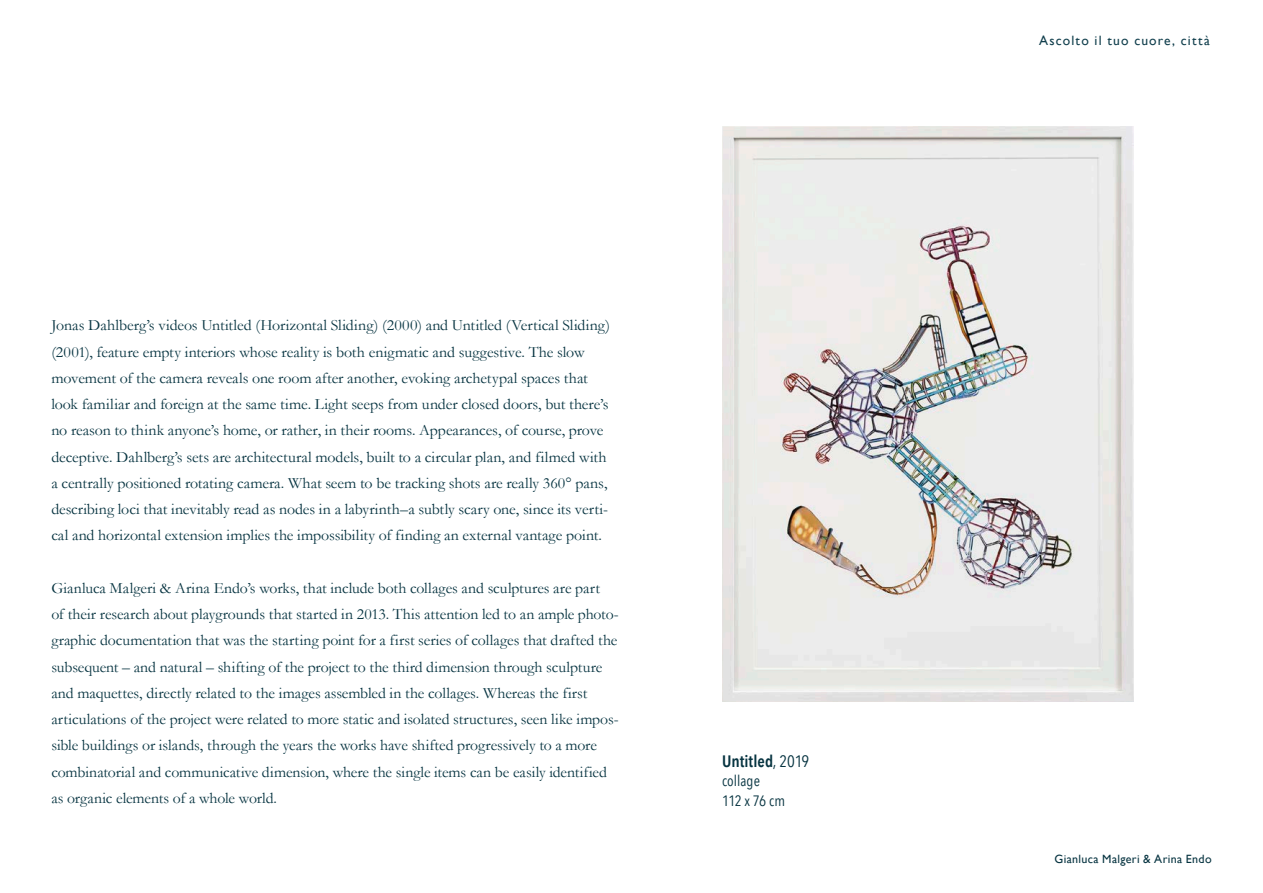
<style>
.page{position:relative;width:1263px;height:893px;background:#fff}
.page>*{position:absolute;margin:0;border:0;box-sizing:border-box;transform-origin:0 0}
.t1{font:600 16.5px "Avenir Next Condensed";color:#073441}
.t2{font:15.75px/26.2px "Garamond";letter-spacing:-.005em;color:#073441}
.t3{font:15px/19.5px "Avenir Next Condensed";color:#073441}
.t4{font:13.5px "Gill Sans";letter-spacing:.085em;color:#113f4d}
.t5{font:12px "Gill Sans";letter-spacing:.03em;color:#073441}
.s1{font-weight:400}
</style>
<div class="page">
<img style="left:722px;top:126px;width:411px;height:576px">
<p class="t2" style="left:51px;top:313px;width:560px">Jonas Dahlberg’s videos Untitled (Horizontal Sliding) (2000) and Untitled (Vertical Sliding) (2001), feature empty interiors whose reality is both enigmatic and suggestive. The slow movement of the camera reveals one room after another, evoking archetypal spaces that look familiar and foreign at the same time. Light seeps from under closed doors, but there’s no reason to think anyone’s home, or rather, in their rooms. Appearances, of course, prove deceptive. Dahlberg’s sets are architectural models, built to a circular plan, and filmed with a centrally positioned rotating camera. What seem to be tracking shots are really 360° pans, describing loci that inevitably read as nodes in a labyrinth–a subtly scary one, since its verti&shy;cal and horizontal extension implies the impossibility of finding an external vantage point.</p>
<p class="t2" style="left:51px;top:575px;width:569px">Gianluca Malgeri &amp; Arina Endo’s works, that include both collages and sculptures are part<br>of their research about playgrounds that started in 2013. This attention led to an ample photo&shy;graphic documentation that was the starting point for a first series of collages that drafted the subsequent – and natural – shifting of the project to the third dimension through sculpture and maquettes, directly related to the images assembled in the collages. Whereas the first articulations of the project were related to more static and isolated structures, seen like impos&shy;sible buildings or islands, through the years the works have shifted progressively to a more combinatorial and communicative dimension, where the single items can be easily identified as organic elements of a whole world.</p>
<p class="t1" style="left:722px;top:750px;width:89px">Untitled<span class="s1">, 2019</span></p>
<p class="t3" style="left:722px;top:772px;width:64px">collage<br>112 x 76 cm</p>
<p class="t4" style="left:1039px;top:32px;width:172px">Ascolto il tuo cuore, città</p>
<p class="t5" style="left:1054px;top:851px;width:159px">Gianluca Malgeri &amp; Arina Endo</p>
</div>
